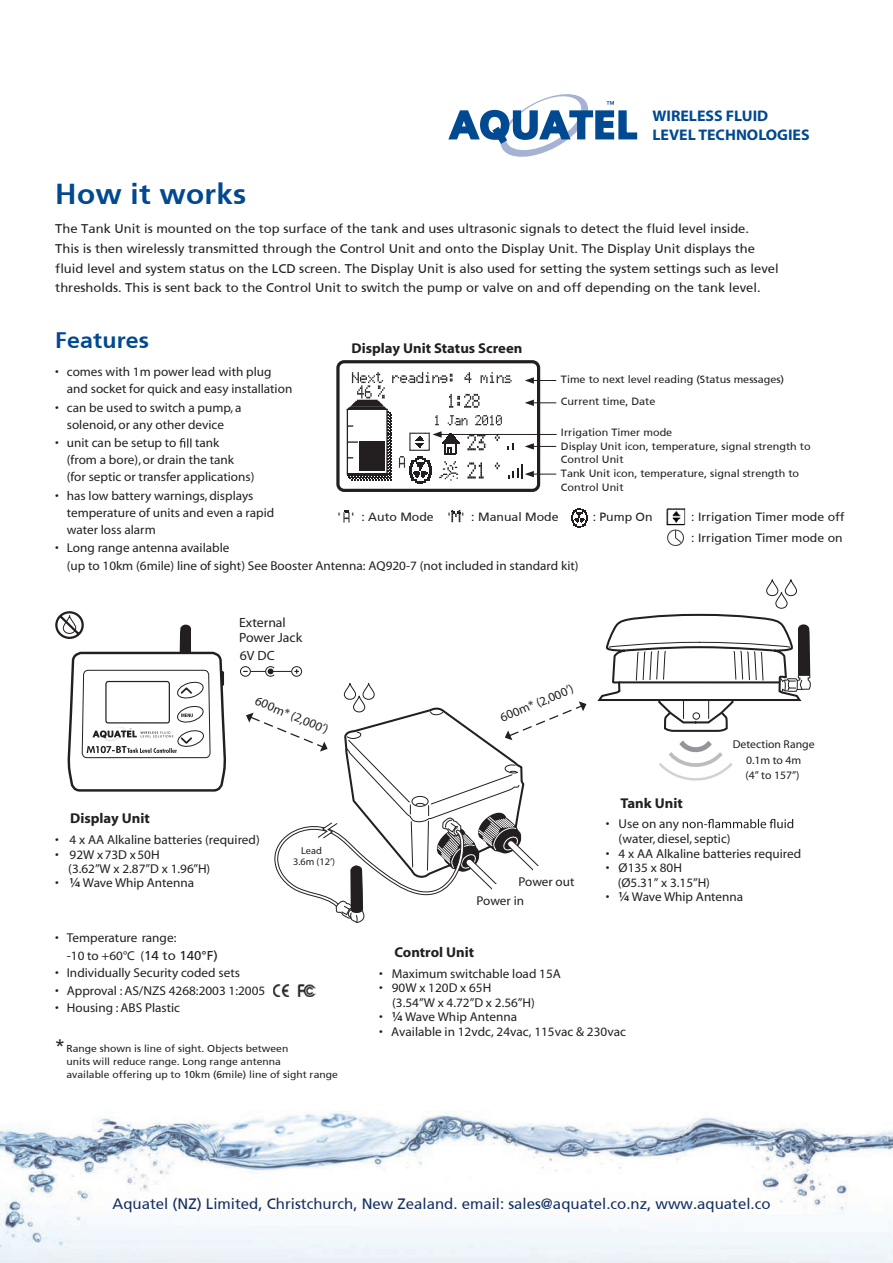
<style>
.page{position:relative;width:893px;height:1263px;background:#fff}
.page>*{position:absolute;margin:0;border:0;box-sizing:border-box;transform-origin:0 0}
.t1{font:700 28.8px "Frutiger";letter-spacing:.01em;color:#014990}
.t2{font:700 22.35px "Frutiger";letter-spacing:.01em;color:#014990}
.t3{font:700 15.45px/18.5px "Myriad Pro";color:#014990}
.t4{font:15px "Frutiger Roman";color:#132f62}
.t5{font:700 14.25px "Myriad";color:#231f20}
.t6{font:13.35px/14.9px "Myriad";color:#231f20}
.t7{font:12.9px/16.8px "Myriad";color:#231f20}
.t8{font:12.75px/19px "Myriad";letter-spacing:-.005em;color:#231f20}
.t9{font:12.6px/19.6px "Frutiger Roman";color:#231f20}
.t10{font:12.6px "Myriad";color:#231f20}
.t11{font:11.85px/21px "Frutiger Roman";color:#231f20}
.t12{font:11.4px/15.5px "Myriad";color:#231f20;text-align:center}
.t13{font:10.5px/13.6px "Frutiger Roman";color:#231f20}
.t14{font:10.05px/13px "Frutiger Roman";color:#231f20}
.t15{font:10.05px/11.2px "Myriad";color:#231f20;text-align:center}
.s1{font-family:"Frutiger Roman"}
.s2{font-size:18px}
</style>
<div class="page">
<svg style="left:55px;top:611px;width:171px;height:181px"></svg>
<svg style="left:179px;top:438px;width:12px;height:9px"></svg>
<div style="left:265px;top:666px;width:11px;height:11px;border:1px solid #231f20;border-radius:50%"></div>
<div style="left:240px;top:666px;width:11px;height:11px;border:1px solid #231f20;border-radius:50%"></div>
<div style="left:291px;top:666px;width:11px;height:11px;border:1px solid #231f20;border-radius:50%"></div>
<svg style="left:243px;top:667px;width:56px;height:8px"></svg>
<svg style="left:776px;top:592px;width:11px;height:16px"></svg>
<div style="left:775px;top:592px;width:12px;height:17px;border:1px solid #231f20;border-radius:5px"></div>
<svg style="left:785px;top:580px;width:11px;height:16px"></svg>
<div style="left:785px;top:579px;width:12px;height:17px;border:1px solid #231f20;border-radius:5px"></div>
<svg style="left:767px;top:580px;width:11px;height:16px"></svg>
<div style="left:766px;top:579px;width:12px;height:17px;border:1px solid #231f20;border-radius:5px"></div>
<svg style="left:353px;top:696px;width:12px;height:16px"></svg>
<div style="left:353px;top:695px;width:12px;height:17px;border:1px solid #231f20;border-radius:5px"></div>
<svg style="left:363px;top:683px;width:11px;height:16px"></svg>
<div style="left:363px;top:683px;width:12px;height:17px;border:1px solid #231f20;border-radius:5px"></div>
<svg style="left:344px;top:683px;width:12px;height:16px"></svg>
<div style="left:344px;top:683px;width:12px;height:17px;border:1px solid #231f20;border-radius:5px"></div>
<svg style="left:246px;top:701px;width:340px;height:222px"></svg>
<svg style="left:448px;top:94px;width:190px;height:63px"></svg>
<svg style="left:683px;top:819px;width:110px;height:9px"></svg>
<svg style="left:597px;top:614px;width:214px;height:167px"></svg>
<img style="left:297px;top:984px;width:18px;height:13px">
<img style="left:273px;top:984px;width:16px;height:13px">
<div style="left:336px;top:360px;width:204px;height:132px;border:3px solid #231f20;border-radius:6px"></div>
<svg style="left:392px;top:372px;width:61px;height:11px"></svg>
<svg style="left:464px;top:372px;width:7px;height:11px"></svg>
<svg style="left:481px;top:372px;width:31px;height:11px"></svg>
<svg style="left:467px;top:435px;width:18px;height:15px"></svg>
<svg style="left:495px;top:435px;width:5px;height:6px"></svg>
<svg style="left:449px;top:394px;width:30px;height:14px"></svg>
<svg style="left:467px;top:462px;width:17px;height:16px"></svg>
<svg style="left:495px;top:462px;width:5px;height:7px"></svg>
<hr style="left:347px;top:409px;width:1px;height:66px;background:#231f20">
<hr style="left:347px;top:409px;width:41px;height:1px;background:#231f20">
<hr style="left:348px;top:408px;width:38px;height:1px;background:#231f20">
<hr style="left:349px;top:406px;width:36px;height:2px;background:#231f20">
<svg style="left:507px;top:444px;width:7px;height:6px"></svg>
<hr style="left:351px;top:405px;width:32px;height:2px;background:#231f20">
<hr style="left:352px;top:404px;width:31px;height:2px;background:#231f20">
<svg style="left:352px;top:372px;width:33px;height:32px"></svg>
<hr style="left:386px;top:409px;width:2px;height:66px;background:#231f20">
<svg style="left:347px;top:411px;width:45px;height:70px"></svg>
<svg style="left:435px;top:415px;width:4px;height:10px"></svg>
<svg style="left:448px;top:415px;width:19px;height:10px"></svg>
<svg style="left:475px;top:415px;width:27px;height:10px"></svg>
<svg style="left:343px;top:511px;width:7px;height:11px"></svg>
<svg style="left:571px;top:508px;width:17px;height:20px"></svg>
<svg style="left:525px;top:377px;width:31px;height:7px"></svg>
<svg style="left:525px;top:400px;width:31px;height:6px"></svg>
<svg style="left:525px;top:443px;width:31px;height:7px"></svg>
<svg style="left:508px;top:464px;width:48px;height:14px"></svg>
<svg style="left:451px;top:510px;width:9px;height:12px"></svg>
<hr style="left:439px;top:434px;width:118px;height:1px;background:#231f20">
<svg style="left:399px;top:431px;width:60px;height:53px"></svg>
<img style="left:666px;top:508px;width:20px;height:18px">
<svg style="left:667px;top:529px;width:17px;height:17px"></svg>
<img style="left:0;top:1111px;width:893px;height:152px">
<svg style="left:124px;top:1253px;width:25px;height:3px"></svg>
<svg style="left:818px;top:1253px;width:14px;height:2px"></svg>
<p class="t3" style="left:652px;top:106px;width:159px">WIRELESS FLUID<br>LEVEL TECHNOLOGIES</p>
<h1 class="t1" style="left:55px;top:177px;width:193px">How it works</h1>
<p class="t9" style="left:55px;top:219px;width:725px">The Tank Unit is mounted on the top surface of the tank and uses ultrasonic signals to detect the fluid level inside.<br>This is then wirelessly transmitted through the Control Unit and onto the Display Unit. The Display Unit displays the fluid level and system status on the LCD screen. The Display Unit is also used for setting the system settings such as level thresholds. This is sent back to the Control Unit to switch the pump or valve on and off depending on the tank level.</p>
<h2 class="t2" style="left:55px;top:327px;width:95px">Features</h2>
<p class="t7" style="left:67px;top:364px;width:227px;text-indent:-12px">• comes with 1m power lead with plug and socket for quick and easy installation</p>
<p class="t7" style="left:55px;top:400px;width:188px;text-align:center">• can be used to switch a pump, a solenoid, or any other device</p>
<p class="t7" style="left:55px;top:435px;width:123px">• unit can be setup to</p>
<p class="t5" style="left:351px;top:341px;width:172px">Display Unit Status Screen</p>
<p class="t13" style="left:561px;top:368px;width:225px;line-height:22.4px">Time to next level reading (Status messages)<br>Current time, Date</p>
<p class="t13" style="left:561px;top:439px;width:251px">Display Unit icon, temperature, signal strength to<br>Control Unit<br>Tank Unit icon, temperature, signal strength to<br>Control Unit</p>
<p class="t13" style="left:561px;top:426px;width:113px">Irrigation Timer mode</p>
<p class="t7" style="left:67px;top:435px;width:189px;text-indent:128px">tank<br>(from a bore), or drain the tank (for septic or transfer applications)</p>
<p class="t7" style="left:67px;top:488px;width:209px;text-indent:-12px">• has low battery warnings, displays temperature of units and even a rapid water loss alarm</p>
<p class="t7" style="left:67px;top:540px;width:513px;line-height:17.5px;text-indent:-12px">• Long range antenna available<br>(up to 10km (6mile) line of sight) See Booster Antenna: AQ920-7 (not included in standard kit)</p>
<p class="t11" style="left:691px;top:506px;width:155px">: Irrigation Timer mode off : Irrigation Timer mode on</p>
<p class="t11" style="left:338px;top:506px;width:222px">' ' : Auto Mode ' ' : Manual Mode</p>
<p class="t11" style="left:593px;top:506px;width:61px">: Pump On</p>
<p class="t6" style="left:239px;top:616px;width:65px">External<br>Power Jack</p>
<p class="t6" style="left:240px;top:649px;width:36px">6V DC</p>
<p class="t5" style="left:70px;top:811px;width:81px">Display Unit</p>
<p class="t10" style="left:258px;top:694px;width:80px;rotate:22deg">600m* (2,000’)</p>
<p class="t7" style="left:55px;top:832px;width:206px">• 4 x AA Alkaline batteries (required)</p>
<p class="t7" style="left:55px;top:846px;width:106px">• 92W x73D x50H</p>
<p class="t7" style="left:55px;top:875px;width:140px">• <span class="s1">¼</span> Wave Whip Antenna</p>
<p class="t7" style="left:68px;top:860px;width:144px">(3.62”W x 2.87”D x 1.96”H)</p>
<p class="t7" style="left:55px;top:930px;width:123px">• Temperature range:</p>
<p class="t8" style="left:67px;top:946px;width:152px">-10 to +60°C (<span class="s1">14 to 140°F)</span></p>
<p class="t7" style="left:55px;top:965px;width:186px">• Individually Security coded sets</p>
<p class="t7" style="left:55px;top:982px;width:211px">• Approval : AS/NZS 4268:2003 1:2005</p>
<p class="t7" style="left:55px;top:1000px;width:126px">• Housing : ABS Plastic</p>
<p class="t15" style="left:293px;top:845px;width:44px">Lead<br>3.6m (12’)</p>
<p class="t14" style="left:66px;top:1042px;width:273px;text-indent:-12px"><span class="s2">*</span> Range shown is line of sight. Objects between<br>units will reduce range. Long range antenna<br>available offering up to 10km (6mile) line of sight range</p>
<p class="t10" style="left:498px;top:712px;width:80px;rotate:-22deg">600m* (2,000’)</p>
<p class="t8" style="left:477px;top:873px;width:99px;text-indent:42px">Power out<br>Power in</p>
<p class="t5" style="left:394px;top:945px;width:81px">Control Unit</p>
<p class="t12" style="left:733px;top:737px;width:83px">Detection Range<br>0.1m to 4m</p>
<p class="t5" style="left:620px;top:795px;width:64px">Tank Unit</p>
<p class="t12" style="left:745px;top:768px;width:56px">(4” to 157”)</p>
<p class="t7" style="left:619px;top:817px;width:114px;line-height:14.7px;text-indent:-13px">• Use on any<br>(water, diesel, septic)</p>
<p class="t7" style="left:606px;top:845px;width:197px">• 4 x AA Alkaline batteries required</p>
<p class="t7" style="left:606px;top:860px;width:78px">• Ø135 x 80H</p>
<p class="t7" style="left:606px;top:889px;width:139px">• <span class="s1">¼</span> Wave Whip Antenna</p>
<p class="t7" style="left:618px;top:874px;width:94px">(Ø5.31” x 3.15”H)</p>
<p class="t7" style="left:379px;top:965px;width:183px">• Maximum switchable load 15A</p>
<p class="t7" style="left:379px;top:980px;width:114px">• 90W x 120D x 65H</p>
<p class="t7" style="left:379px;top:1009px;width:140px">• <span class="s1">¼</span> Wave Whip Antenna</p>
<p class="t7" style="left:392px;top:995px;width:144px">(3.54”W x 4.72”D x 2.56”H)</p>
<p class="t7" style="left:379px;top:1024px;width:248px">• Available in 12vdc, 24vac, 115vac &amp; 230vac</p>
<p class="t4" style="left:112px;top:1195px;width:659px">Aquatel (NZ) Limited, Christchurch, New Zealand. email: sales@aquatel.co.nz, www.aquatel.co</p>
</div>
